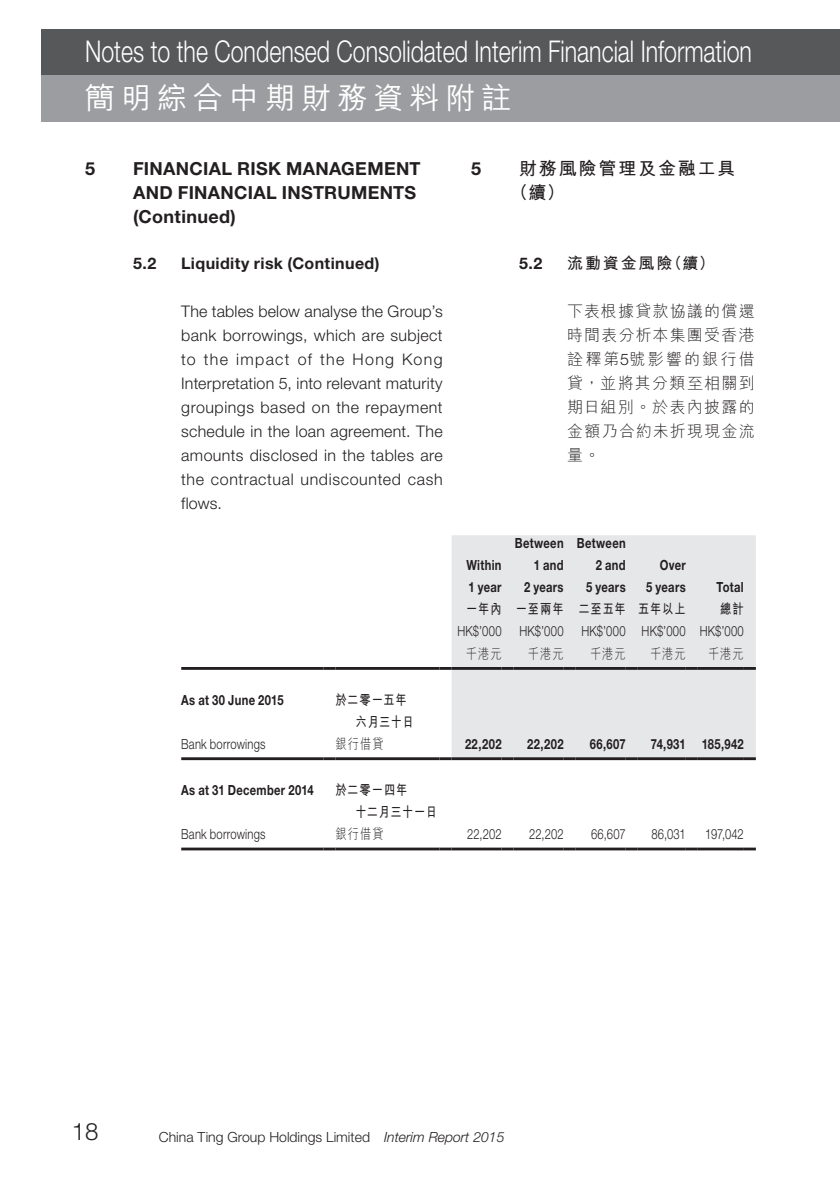
<style>
.page{position:relative;width:840px;height:1191px;background:#fff}
.page>*{position:absolute;margin:0;border:0;box-sizing:border-box;transform-origin:0 0}
.t1{font:300 30px "Helvetica Neue LT Std";color:#fff;scale:.77 1}
.t2{font:500 30px "M Hei HK";letter-spacing:.2em;color:#fff}
.t3{font:300 24px "Helvetica Neue LT Std";color:#231f20}
._03_H1{font:700 18px/24px "Helvetica Neue LT Std";letter-spacing:.02em;color:#231f20}
._03_H1-2{font:700 18px/24px "M Hei HK";letter-spacing:.105em;color:#231f20}
._13_____P4{font:300 16px/24px "Helvetica Neue LT Std";letter-spacing:.035em;color:#231f20;text-align:justify}
._13_____P4-2{font:300 16px/24px "M Hei HK";letter-spacing:.08em;color:#231f20;text-align:justify}
._04___H2{font:700 16px "Helvetica Neue LT Std";letter-spacing:.025em;color:#231f20}
._04___H2-2{font:700 16px "M Hei HK";letter-spacing:.115em;color:#231f20}
._02_Note_Text{font:700 14px/22px "Helvetica Neue LT Std";letter-spacing:.03em;color:#231f20;text-align:right;scale:.8 1}
._02_Note_Text-2{font:300 14px "Helvetica Neue LT Std";letter-spacing:.02em;color:#231f20;scale:.8 1}
._29_Table_Stub__Note{font:300 14px "Helvetica Neue LT Std";letter-spacing:.005em;color:#231f20}
._29_Table_Stub__Note-2{font:700 14px "Helvetica Neue LT Std";letter-spacing:.025em;color:#231f20;scale:.8 1}
._29_Table_Stub__Note-3{font:300 14px "Helvetica Neue LT Std";letter-spacing:.005em;color:#231f20;scale:.8 1}
._29_Table_Stub__Note-4{font:700 14px/22px "M Hei HK";letter-spacing:.055em;color:#231f20;scale:.8 1}
._02_Note_Text-3{font:700 14px "M Hei HK";letter-spacing:.08em;color:#231f20;scale:.8 1}
._02_Note_Text-4{font:300 14px "M Hei HK";letter-spacing:.095em;color:#231f20;scale:.8 1}
._29_Table_Stub__Note-5{font:300 14px "M Hei HK";letter-spacing:.1em;color:#231f20;scale:.8 1}
.s1{font-family:"Helvetica Neue LT Std"}
.s2{font-style:italic}
</style>
<div class="page">
<div style="left:42px;top:29px;width:797px;height:47px;background:#57585a"></div>
<div style="left:42px;top:75px;width:797px;height:47px;background:#9b9da0"></div>
<div style="left:451px;top:535px;width:304px;height:222px;background:#e6e7e9"></div>
<hr style="left:181px;top:667px;width:142px;height:3px;background:#231f20">
<svg style="left:323px;top:667px;width:12px;height:3px"></svg>
<hr style="left:335px;top:667px;width:104px;height:3px;background:#231f20">
<svg style="left:439px;top:667px;width:12px;height:3px"></svg>
<hr style="left:451px;top:667px;width:50px;height:3px;background:#231f20">
<svg style="left:501px;top:667px;width:12px;height:3px"></svg>
<hr style="left:513px;top:667px;width:50px;height:3px;background:#231f20">
<svg style="left:563px;top:667px;width:12px;height:3px"></svg>
<hr style="left:575px;top:667px;width:50px;height:3px;background:#231f20">
<svg style="left:625px;top:667px;width:12px;height:3px"></svg>
<hr style="left:637px;top:667px;width:48px;height:3px;background:#231f20">
<svg style="left:685px;top:667px;width:12px;height:3px"></svg>
<hr style="left:697px;top:667px;width:46px;height:3px;background:#231f20">
<svg style="left:743px;top:667px;width:12px;height:3px"></svg>
<hr style="left:181px;top:757px;width:142px;height:3px;background:#231f20">
<svg style="left:323px;top:757px;width:12px;height:3px"></svg>
<hr style="left:335px;top:757px;width:104px;height:3px;background:#231f20">
<svg style="left:439px;top:757px;width:12px;height:3px"></svg>
<hr style="left:451px;top:757px;width:50px;height:3px;background:#231f20">
<svg style="left:501px;top:757px;width:12px;height:3px"></svg>
<hr style="left:513px;top:757px;width:50px;height:3px;background:#231f20">
<svg style="left:563px;top:757px;width:12px;height:3px"></svg>
<hr style="left:575px;top:757px;width:50px;height:3px;background:#231f20">
<svg style="left:625px;top:757px;width:12px;height:3px"></svg>
<hr style="left:637px;top:757px;width:48px;height:3px;background:#231f20">
<svg style="left:685px;top:757px;width:12px;height:3px"></svg>
<hr style="left:697px;top:757px;width:46px;height:3px;background:#231f20">
<svg style="left:743px;top:757px;width:12px;height:3px"></svg>
<hr style="left:181px;top:847px;width:142px;height:3px;background:#231f20">
<svg style="left:323px;top:847px;width:12px;height:3px"></svg>
<hr style="left:335px;top:847px;width:104px;height:3px;background:#231f20">
<svg style="left:439px;top:847px;width:12px;height:3px"></svg>
<hr style="left:451px;top:847px;width:50px;height:3px;background:#231f20">
<svg style="left:501px;top:847px;width:12px;height:3px"></svg>
<hr style="left:513px;top:847px;width:50px;height:3px;background:#231f20">
<svg style="left:563px;top:847px;width:12px;height:3px"></svg>
<hr style="left:575px;top:847px;width:50px;height:3px;background:#231f20">
<svg style="left:625px;top:847px;width:12px;height:3px"></svg>
<hr style="left:637px;top:847px;width:48px;height:3px;background:#231f20">
<svg style="left:685px;top:847px;width:12px;height:3px"></svg>
<hr style="left:697px;top:847px;width:46px;height:3px;background:#231f20">
<svg style="left:743px;top:847px;width:12px;height:3px"></svg>
<h1 class="t1" style="left:85px;top:33px;width:867px">Notes to the Condensed Consolidated Interim Financial Information</h1>
<h1 class="t2" style="left:85px;top:76px;width:427px">簡明綜合中期財務資料附註</h1>
<p class="_03_H1" style="left:85px;top:156px;width:12px">5</p>
<p class="_03_H1" style="left:133px;top:156px;width:289px">FINANCIAL RISK MANAGEMENT<br>AND FINANCIAL INSTRUMENTS (Continued)</p>
<p class="_04___H2" style="left:133px;top:253px;width:25px">5.2</p>
<p class="_04___H2" style="left:181px;top:253px;width:200px">Liquidity risk (Continued)</p>
<p class="_13_____P4" style="left:181px;top:299px;width:263px">The tables below analyse the Group’s bank borrowings, which are subject to the impact of the Hong Kong Interpretation 5, into relevant maturity groupings based on the repayment schedule in the loan agreement. The amounts disclosed in the tables are the contractual undiscounted cash flows.</p>
<p class="_03_H1" style="left:471px;top:156px;width:12px">5</p>
<p class="_03_H1-2" style="left:510px;top:155px;width:226px;text-indent:9px">財務風險管理及金融工具（續）</p>
<p class="_04___H2" style="left:519px;top:253px;width:25px">5.2</p>
<p class="_04___H2-2" style="left:567px;top:252px;width:149px">流動資金風險（續）</p>
<p class="_13_____P4-2" style="left:567px;top:299px;width:189px">下表根據貸款協議的償還時間表分析本集團受香港詮釋第<span class="s1">5</span>號影響的銀行借貸，並將其分類至相關到期日組別。於表內披露的金額乃合約未折現現金流量。</p>
<p class="_02_Note_Text" style="left:466px;top:553px;width:46px;text-align:left">Within<br>1 year</p>
<p class="_02_Note_Text" style="left:514px;top:531px;width:62px">Between<br>1 and<br>2 years</p>
<p class="_02_Note_Text" style="left:576px;top:531px;width:62px">Between<br>2 and<br>5 years</p>
<p class="_02_Note_Text" style="left:646px;top:553px;width:51px">Over<br>5 years</p>
<p class="_02_Note_Text" style="left:716px;top:575px;width:36px">Total</p>
<p class="_02_Note_Text-3" style="left:466px;top:599px;width:46px">一年內</p>
<p class="_02_Note_Text-3" style="left:515px;top:599px;width:61px">一至兩年</p>
<p class="_02_Note_Text-3" style="left:578px;top:599px;width:60px">二至五年</p>
<p class="_02_Note_Text-3" style="left:638px;top:599px;width:61px">五年以上</p>
<p class="_02_Note_Text-3" style="left:719px;top:599px;width:31px">總計</p>
<p class="_02_Note_Text-2" style="left:457px;top:623px;width:57px">HK$’000</p>
<p class="_02_Note_Text-2" style="left:519px;top:623px;width:57px">HK$’000</p>
<p class="_02_Note_Text-2" style="left:581px;top:623px;width:57px">HK$’000</p>
<p class="_02_Note_Text-2" style="left:641px;top:623px;width:57px">HK$’000</p>
<p class="_02_Note_Text-2" style="left:699px;top:623px;width:57px">HK$’000</p>
<p class="_02_Note_Text-4" style="left:465px;top:643px;width:46px">千港元</p>
<p class="_02_Note_Text-4" style="left:527px;top:643px;width:46px">千港元</p>
<p class="_02_Note_Text-4" style="left:589px;top:643px;width:46px">千港元</p>
<p class="_02_Note_Text-4" style="left:649px;top:643px;width:46px">千港元</p>
<p class="_02_Note_Text-4" style="left:707px;top:643px;width:46px">千港元</p>
<p class="_29_Table_Stub__Note-2" style="left:181px;top:691px;width:129px">As at 30 June 2015</p>
<p class="_29_Table_Stub__Note-4" style="left:355px;top:687px;width:74px;text-indent:-20px">於二零一五年六月三十日</p>
<p class="_29_Table_Stub__Note-3" style="left:181px;top:735px;width:107px">Bank borrowings</p>
<p class="_29_Table_Stub__Note-5" style="left:335px;top:734px;width:62px">銀行借貸</p>
<p class="_02_Note_Text" style="left:464px;top:732px;width:47px">22,202</p>
<p class="_02_Note_Text" style="left:526px;top:732px;width:47px">22,202</p>
<p class="_02_Note_Text" style="left:589px;top:732px;width:46px">66,607</p>
<p class="_02_Note_Text" style="left:650px;top:732px;width:45px">74,931</p>
<p class="_02_Note_Text" style="left:701px;top:732px;width:54px">185,942</p>
<p class="_29_Table_Stub__Note-2" style="left:181px;top:781px;width:167px">As at 31 December 2014</p>
<p class="_29_Table_Stub__Note-4" style="left:355px;top:777px;width:103px;text-indent:-20px">於二零一四年<br>十二月三十一日</p>
<p class="_29_Table_Stub__Note-3" style="left:181px;top:825px;width:107px">Bank borrowings</p>
<p class="_29_Table_Stub__Note-5" style="left:335px;top:824px;width:62px">銀行借貸</p>
<p class="_02_Note_Text-2" style="left:467px;top:825px;width:45px">22,202</p>
<p class="_02_Note_Text-2" style="left:529px;top:825px;width:45px">22,202</p>
<p class="_02_Note_Text-2" style="left:591px;top:825px;width:45px">66,607</p>
<p class="_02_Note_Text-2" style="left:651px;top:825px;width:44px">86,031</p>
<p class="_02_Note_Text-2" style="left:704px;top:825px;width:50px">197,042</p>
<h2 class="t3" style="left:72px;top:1116px;width:28px">18</h2>
<p class="_29_Table_Stub__Note" style="left:159px;top:1128px;width:347px">China Ting Group Holdings Limited <span class="s2">Interim Report 2015</span></p>
</div>
